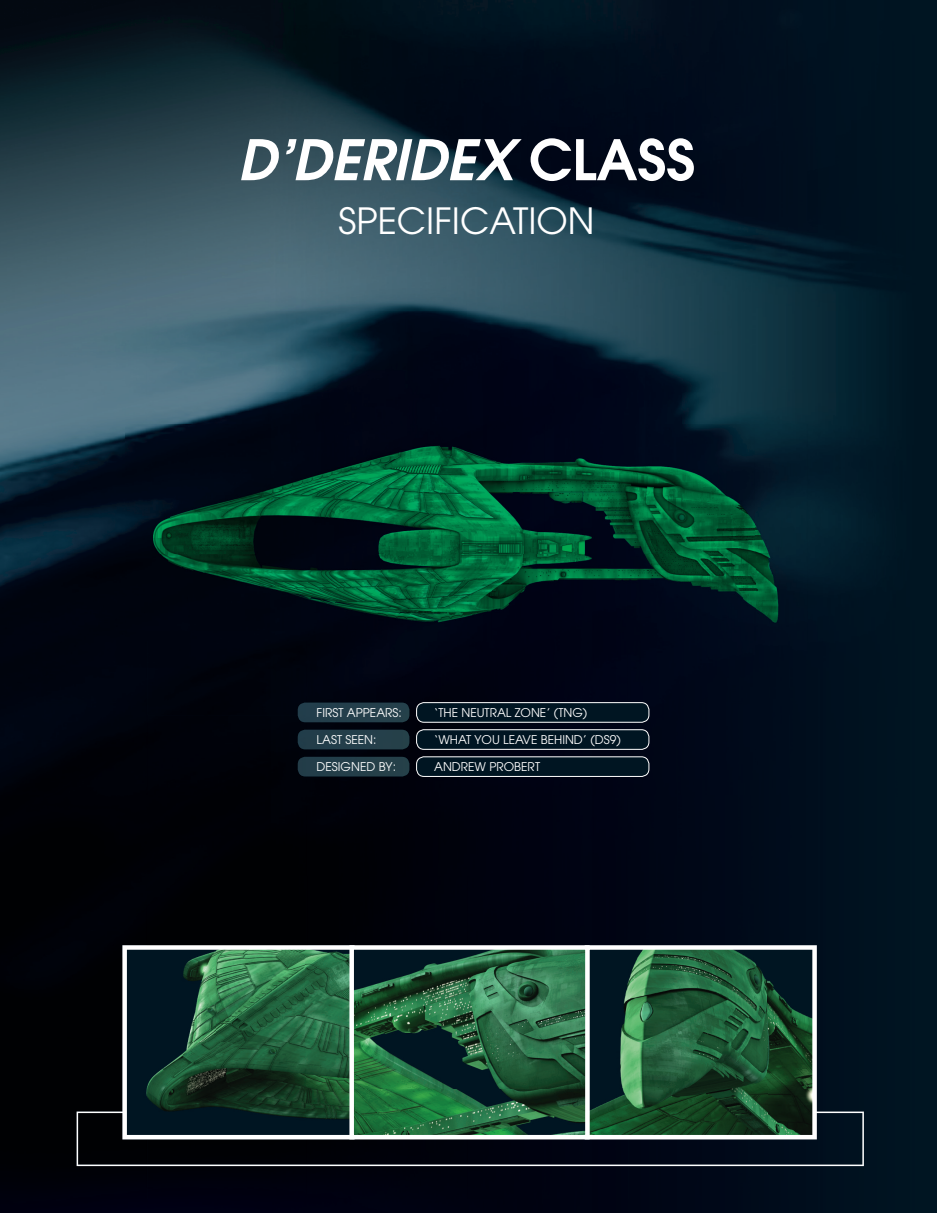
<style>
.page{position:relative;width:937px;height:1213px;background:#fff}
.page>*{position:absolute;margin:0;border:0;box-sizing:border-box;transform-origin:0 0}
.t1{font:italic 600 55.5px "Avant Garde LT";color:#fff}
.t2{font:36px "Avant Garde";color:#fff}
.t3{font:12px "Avant Garde";color:#fff}
.s1{font-style:normal}
</style>
<div class="page">
<img style="left:0;top:0;width:936px;height:392px">
<img style="left:0;top:392px;width:147px;height:80px">
<img style="left:147px;top:392px;width:534px;height:32px">
<img style="left:681px;top:392px;width:255px;height:54px">
<img style="left:807px;top:446px;width:129px;height:161px">
<img style="left:0;top:472px;width:125px;height:162px">
<div style="left:788px;top:607px;width:148px;height:404px;background:#001220"></div>
<img style="left:0;top:634px;width:147px;height:323px">
<img style="left:147px;top:641px;width:641px;height:235px">
<div style="left:147px;top:876px;width:160px;height:69px;background:#000103"></div>
<img style="left:307px;top:876px;width:321px;height:69px">
<div style="left:628px;top:876px;width:160px;height:69px;background:#000818"></div>
<div style="left:0;top:957px;width:77px;height:161px;background:#000103"></div>
<div style="left:863px;top:1011px;width:73px;height:80px;background:#001421"></div>
<div style="left:788px;top:1091px;width:148px;height:121px;background:#001320"></div>
<div style="left:0;top:1118px;width:147px;height:81px;background:#000107"></div>
<div style="left:147px;top:1166px;width:160px;height:33px;background:#00010d"></div>
<div style="left:307px;top:1166px;width:321px;height:33px;background:#00020f"></div>
<div style="left:628px;top:1166px;width:160px;height:33px;background:#000818"></div>
<div style="left:0;top:1199px;width:788px;height:13px;background:#000212"></div>
<svg style="left:77px;top:945px;width:786px;height:220px;background:#1e3f33"></svg>
<img style="left:354px;top:950px;width:230px;height:184px">
<div style="left:349px;top:945px;width:240px;height:194px;border:4px solid #fff"></div>
<img style="left:297px;top:702px;width:112px;height:20px">
<img style="left:297px;top:729px;width:112px;height:20px">
<img style="left:297px;top:756px;width:112px;height:20px">
<div style="left:416px;top:702px;width:232px;height:20px;background:#001522;border-radius:8px"></div>
<div style="left:416px;top:702px;width:233px;height:20px;border:1px solid #fff;border-radius:8px"></div>
<div style="left:416px;top:729px;width:232px;height:20px;background:#001522;border-radius:8px"></div>
<div style="left:416px;top:729px;width:233px;height:20px;border:1px solid #fff;border-radius:8px"></div>
<div style="left:416px;top:756px;width:232px;height:20px;background:#001522;border-radius:8px"></div>
<div style="left:416px;top:756px;width:233px;height:20px;border:1px solid #fff;border-radius:8px"></div>
<img style="left:125px;top:424px;width:682px;height:217px">
<h1 class="t1" style="left:237px;top:123px;width:459px">D’DERIDEX <span class="s1">CLASS</span></h1>
<h2 class="t2" style="left:338px;top:200px;width:257px">SPECIFICATION</h2>
<p class="t3" style="left:316px;top:705px;width:87px">FIRST APPEARS:</p>
<p class="t3" style="left:434px;top:705px;width:154px">‘THE NEUTRAL ZONE’ (TNG)</p>
<p class="t3" style="left:316px;top:732px;width:61px">LAST SEEN:</p>
<p class="t3" style="left:434px;top:732px;width:188px">‘WHAT YOU LEAVE BEHIND’ (DS9)</p>
<p class="t3" style="left:316px;top:759px;width:81px">DESIGNED BY:</p>
<p class="t3" style="left:434px;top:759px;width:107px">ANDREW PROBERT</p>
</div>
